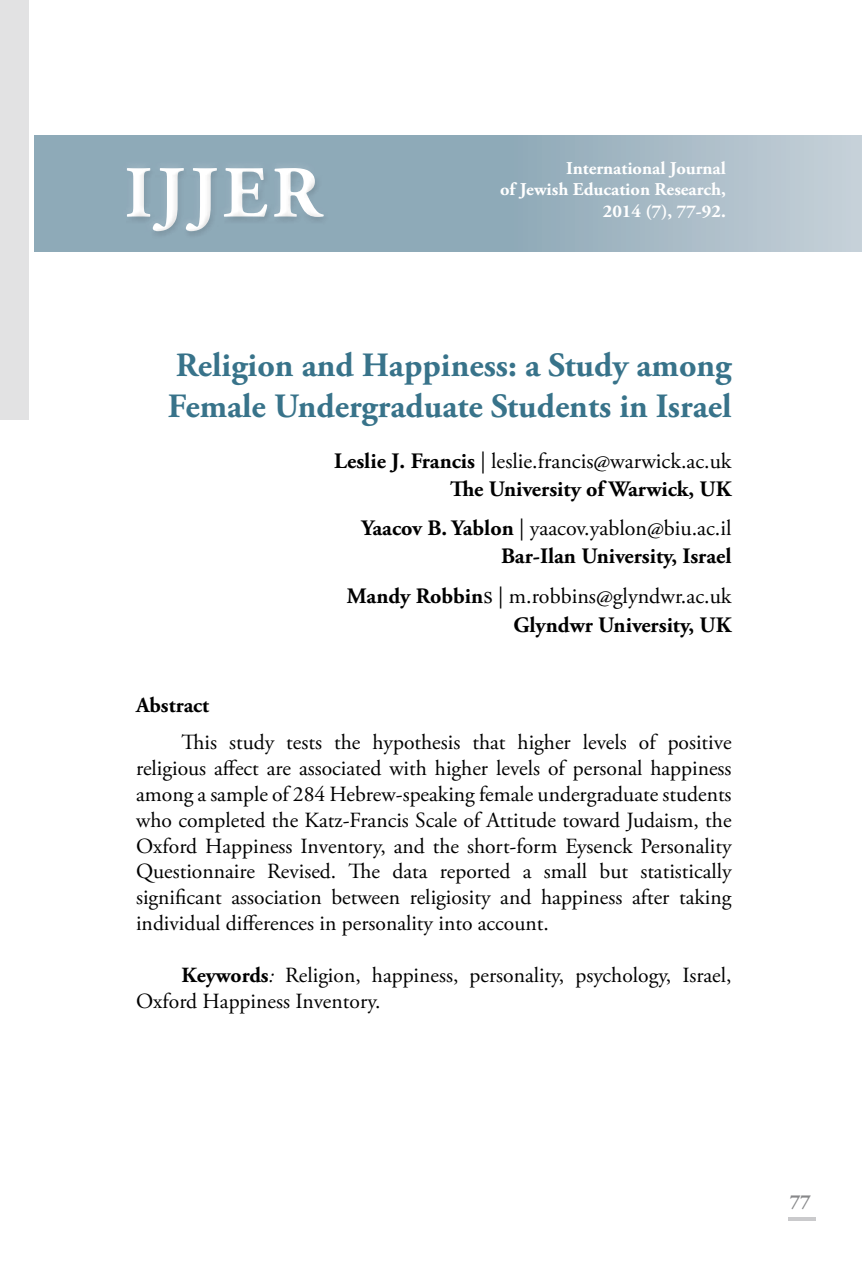
<style>
.page{position:relative;width:862px;height:1287px;background:#fff}
.page>*{position:absolute;margin:0;border:0;box-sizing:border-box;transform-origin:0 0}
.t1{font:700 73px "Adobe Garamond Pro";letter-spacing:.06em;color:#fff}
.t2{font:700 34px/40.8px "Adobe Garamond Pro";color:#38738a}
.t3{font:700 22px/28px "Adobe Garamond Pro";color:#000;text-align:right}
.t4{font:21.6px/26px "Adobe Garamond Pro";color:#000;text-align:justify}
.t5{font:700 21.6px "Adobe Garamond Pro";color:#000}
.t6{font:700 20px "Adobe Garamond Pro";color:#87888a}
.t7{font:700 18px/21.6px "Adobe Garamond Pro";color:#fff;text-align:right}
.s1{font-weight:400}
.s2{font-family:"Times New Roman";font-weight:400;font-size:24px}
.s3{font-weight:700}
.s4{font-style:italic}
</style>
<div class="page">
<hr style="left:788px;top:1217px;width:27px;height:4px;background:#cacacc">
<svg style="left:35px;top:136px;width:827px;height:115px;background:#9cb3c0"></svg>
<div style="left:0;top:0;width:28px;height:420px;background:#e2e2e3"></div>
<div style="left:121px;top:161px;width:206px;height:72px;background:#91abba"></div>
<div style="left:123px;top:168px;width:207px;height:70px;background:#8eaab8"></div>
<h1 class="t1" style="left:125px;top:151px;width:198px">IJJER</h1>
<p class="t7" style="left:500px;top:158px;width:227px">International Journal<br>of Jewish Education Research,<br>2014 (7), 77-92.</p>
<h2 class="t2" style="left:168px;top:346px;width:565px">Religion and Happiness: a Study among<br>Female Undergraduate Students in Israel</h2>
<p class="t3" style="left:334px;top:447px;width:399px">Leslie J. Francis <span class="s1">| leslie.francis@warwick.ac.uk<br></span>The University of Warwick, UK</p>
<p class="t3" style="left:361px;top:514px;width:372px">Yaacov B. Yablon <span class="s1">| yaacov.yablon@biu.ac.il<br></span>Bar-Ilan University, Israel</p>
<p class="t3" style="left:347px;top:582px;width:386px;line-height:28.8px">Mandy Robbin<span class="s2">s</span> <span class="s1">| m.robbins@glyndwr.ac.uk<br></span>Glyndwr University, UK</p>
<p class="t5" style="left:136px;top:692px;width:75px">Abstract</p>
<p class="t4" style="left:136px;top:730px;width:597px;text-indent:45px">This study tests the hypothesis that higher levels of positive religious affect are associated with higher levels of personal happiness among a sample of 284 Hebrew-speaking female undergraduate students who completed the Katz-Francis Scale of Attitude toward Judaism, the Oxford Happiness Inventory, and the short-form Eysenck Personality Questionnaire Revised. The data reported a small but statistically significant association between religiosity and happiness after taking individual differences in personality into account.</p>
<p class="t4" style="left:136px;top:963px;width:597px;text-indent:45px"><span class="s3">Keywords</span><span class="s4">:</span> Religion, happiness, personality, psychology, Israel,<br>Oxford Happiness Inventory.</p>
<p class="t6" style="left:790px;top:1190px;width:22px">77</p>
</div>
